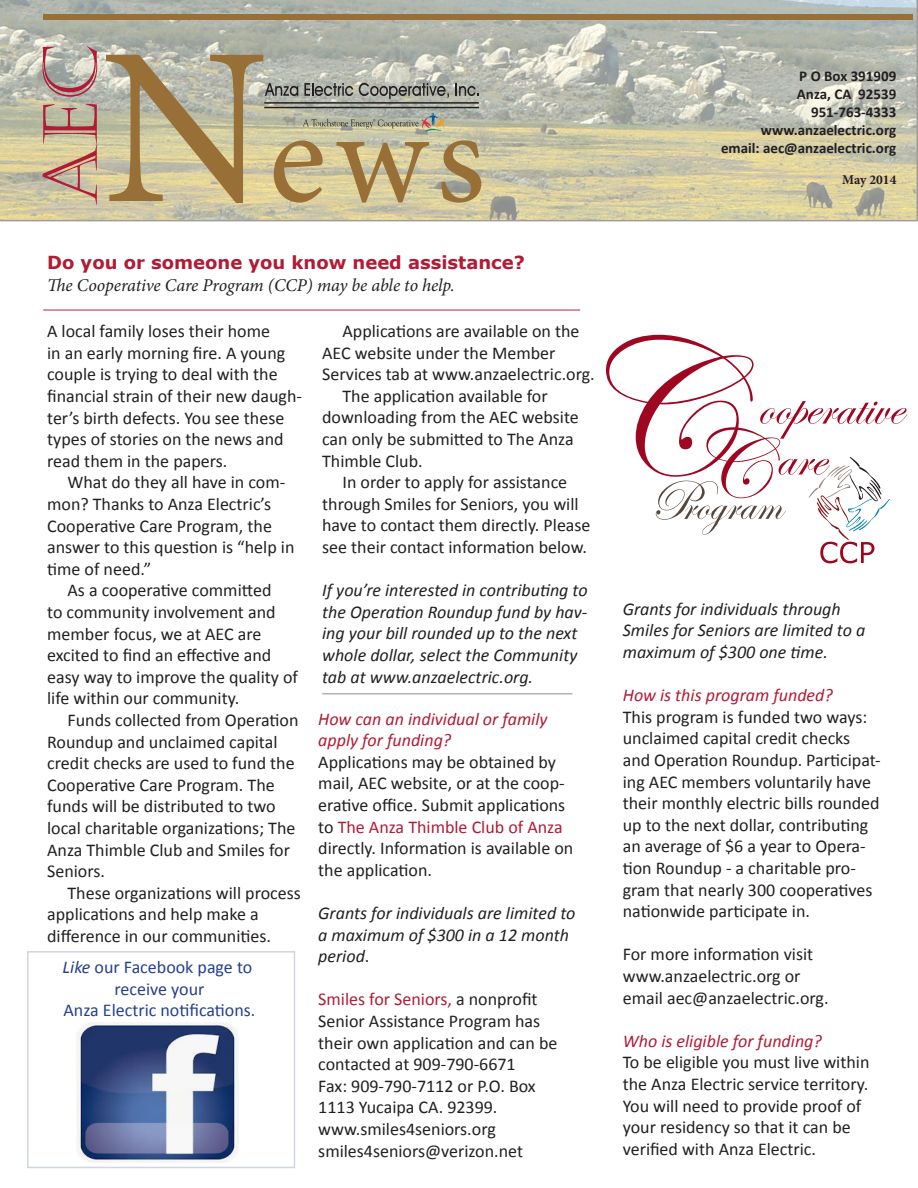
<style>
.page{position:relative;width:918px;height:1188px;background:#fff}
.page>*{position:absolute;margin:0;border:0;box-sizing:border-box;transform-origin:0 0}
.t1{font:135px "Minion Pro";color:#986f37}
.t2{font:75px "Castellar";color:#b11b34}
.t3{font:18px/21.6px "Calibri";color:#231f20}
.t4{font:italic 18px/21.6px "Calibri";color:#231f20}
.t5{font:italic 18px "Calibri";color:#b11b34}
.t6{font:18px "Calibri";color:#253f8e}
.t7{font:italic 18px "Minion Pro";letter-spacing:-.01em;color:#231f20}
.t8{font:700 18px "Verdana";color:#b11b34}
.t9{font:18px "Calibri";color:#b11b34}
.t10{font:700 15px "Calibri";color:#231f20}
.t11{font:700 13.5px "Minion Pro";color:#231f20}
.s1{font-size:225px}
.s2{font-style:italic}
.s3{color:#b11b34}
.s4{font-style:normal}
.s5{color:#231f20}
</style>
<div class="page">
<svg style="left:0;top:0;width:918px;height:221px;background:#c3c1aa"></svg>
<div style="left:43px;top:14px;width:870px;height:6px;background:#986f37"></div>
<svg style="left:265px;top:83px;width:33px;height:13px"></svg>
<svg style="left:304px;top:83px;width:49px;height:13px"></svg>
<svg style="left:359px;top:83px;width:90px;height:16px"></svg>
<svg style="left:456px;top:83px;width:23px;height:13px"></svg>
<hr style="left:264px;top:102px;width:215px;height:2px;background:#231f20">
<hr style="left:264px;top:107px;width:215px;height:1px;background:#231f20">
<svg style="left:303px;top:113px;width:141px;height:19px;background:#b0ae97"></svg>
<img style="left:76px;top:1022px;width:163px;height:141px">
<hr style="left:43px;top:309px;width:537px;height:2px;background:#b11b34">
<svg style="left:606px;top:335px;width:301px;height:228px"></svg>
<hr style="left:322px;top:693px;width:250px;height:1px;background:#231f20">
<p class="t2" style="left:28px;top:206px;width:163px;rotate:-90deg">AEC</p>
<p class="t1" style="left:102px;top:68px;width:385px"><span class="s1">N</span>ews</p>
<p class="t8" style="left:47px;top:250px;width:479px">Do you or someone you know need assistance?</p>
<p class="t7" style="left:47px;top:272px;width:409px">The Cooperative Care Program (CCP) may be able to help.</p>
<p class="t3" style="left:47px;top:320px;width:256px">A local family loses their home<br>in an early morning fire. A young couple is trying to deal with the financial strain of their new daugh&shy;ter’s birth defects. You see these types of stories on the news and read them in the papers.</p>
<p class="t3" style="left:47px;top:472px;width:249px;text-indent:20px">What do they all have in com&shy;mon? Thanks to Anza Electric’s<br>Cooperative Care Program, the answer to this question is “help in time of need.”</p>
<p class="t3" style="left:68px;top:580px;width:205px">As a cooperative committed</p>
<p class="t3" style="left:47px;top:601px;width:230px">to community involvement and member focus, we at AEC are</p>
<p class="t3" style="left:47px;top:644px;width:252px">excited to find an effective and easy way to improve the quality of life within our community.</p>
<p class="t3" style="left:47px;top:709px;width:253px;text-indent:20px">Funds collected from Operation<br>Roundup and unclaimed capital credit checks are used to fund the<br>Cooperative Care Program. The funds will be distributed to two local charitable organizations; The<br>Anza Thimble Club and Smiles for<br>Seniors.</p>
<p class="t3" style="left:47px;top:882px;width:255px;text-indent:20px">These organizations will process applications and help make a</p>
<p class="t3" style="left:47px;top:925px;width:225px">difference in our communities.</p>
<p class="t6" style="left:63px;top:956px;width:191px"><span class="s2">Like</span> our Facebook page to</p>
<p class="t6" style="left:115px;top:977px;width:91px">receive your</p>
<p class="t6" style="left:64px;top:999px;width:193px">Anza Electric notifications.</p>
<p class="t3" style="left:322px;top:320px;width:259px;text-indent:20px">Applications are available on the<br>AEC website under the Member</p>
<p class="t3" style="left:322px;top:364px;width:274px">Services tab at www.anzaelectric.org.</p>
<p class="t3" style="left:322px;top:385px;width:258px;text-indent:20px">The application available for downloading from the AEC website can only be submitted to The Anza<br>Thimble Club.</p>
<p class="t3" style="left:322px;top:472px;width:270px;text-indent:20px">In order to apply for assistance through Smiles for Seniors, you will have to contact them directly. Please see their contact information below.</p>
<p class="t4" style="left:322px;top:579px;width:267px">If you’re interested in contributing to the Operation Roundup fund by hav&shy;ing your bill rounded up to the next whole dollar, select the Community</p>
<p class="t4" style="left:322px;top:665px;width:212px">tab at www.anzaelectric.org.</p>
<p class="t5" style="left:318px;top:706px;width:231px">How can an individual or family</p>
<p class="t5" style="left:318px;top:728px;width:134px">apply for funding?</p>
<p class="t3" style="left:318px;top:751px;width:257px">Applications may be obtained by mail, AEC website, or at the coop&shy;erative office. Submit applications to <span class="s3">The Anza Thimble Club of Anza </span>directly. Information is available on the application.</p>
<p class="t4" style="left:318px;top:901px;width:259px">Grants for individuals are limited to a maximum of $300 in a 12 month period<span class="s4">.</span></p>
<p class="t9" style="left:318px;top:988px;width:221px">Smiles for Seniors, <span class="s5">a nonprofit</span></p>
<p class="t3" style="left:318px;top:1010px;width:241px">Senior Assistance Program has their own application and can be contacted at 909-790-6671</p>
<p class="t3" style="left:318px;top:1075px;width:219px">Fax: 909-790-7112 or P.O. Box</p>
<p class="t3" style="left:318px;top:1097px;width:181px">1113 Yucaipa CA. 92399.</p>
<p class="t3" style="left:318px;top:1118px;width:179px">www.smiles4seniors.org</p>
<p class="t3" style="left:318px;top:1140px;width:206px">smiles4seniors@verizon.net</p>
<p class="t10" style="left:799px;top:67px;width:98px">P O Box 391909</p>
<p class="t10" style="left:797px;top:85px;width:101px">Anza, CA 92539</p>
<p class="t10" style="left:811px;top:103px;width:87px">951-763-4333</p>
<p class="t10" style="left:761px;top:121px;width:137px">www.anzaelectric.org</p>
<p class="t10" style="left:721px;top:139px;width:177px">email: aec@anzaelectric.org</p>
<p class="t11" style="left:842px;top:170px;width:56px">May 2014</p>
<p class="t4" style="left:623px;top:597px;width:244px">Grants for individuals through<br>Smiles for Seniors are limited to a maximum of $300 one time.</p>
<p class="t5" style="left:623px;top:683px;width:212px">How is this program funded?</p>
<p class="t3" style="left:623px;top:706px;width:259px">This program is funded two ways: unclaimed capital credit checks and Operation Roundup. Participat&shy;ing AEC members voluntarily have their monthly electric bills rounded up to the next dollar, contributing an average of $6 a year to Opera&shy;tion Roundup - a charitable pro&shy;gram that nearly 300 cooperatives nationwide participate in.</p>
<p class="t3" style="left:623px;top:944px;width:192px">For more information visit</p>
<p class="t3" style="left:623px;top:965px;width:179px">www.anzaelectric.org or</p>
<p class="t3" style="left:623px;top:987px;width:207px">email aec@anzaelectric.org.</p>
<p class="t5" style="left:623px;top:1029px;width:201px">Who is eligible for funding?</p>
<p class="t3" style="left:623px;top:1052px;width:248px">To be eligible you must live within the Anza Electric service territory.<br>You will need to provide proof of your residency so that it can be verified with Anza Electric.</p>
</div>
